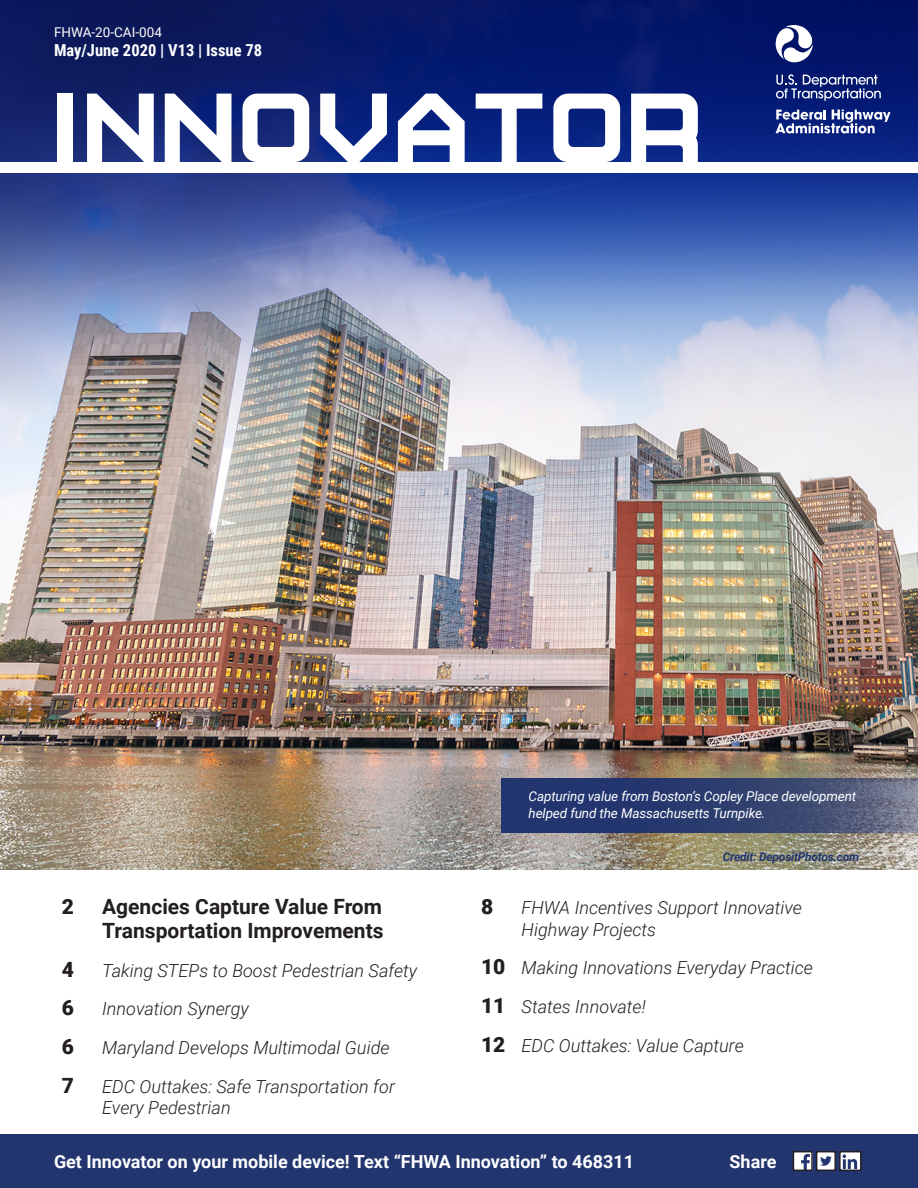
<style>
.page{position:relative;width:918px;height:1188px;background:#fff}
.page>*{position:absolute;margin:0;border:0;box-sizing:border-box;transform-origin:0 0}
.t1{font:141.9px "Cals Caps";letter-spacing:-.005em;color:#fff}
.t2{font:700 21px/24px "Roboto";color:#231f20}
.t3{font:900 21px "Roboto";color:#231f20}
.t4{font:italic 300 18px/21.6px "Roboto";color:#231f20}
.t5{font:700 18px "Roboto";color:#fff}
.t6{font:700 16.5px "Roboto Condensed";color:#fff}
.t7{font:italic 13.5px/16.2px "Roboto";letter-spacing:-.01em;color:#fff}
.t8{font:13.5px "Roboto";color:#fff}
.t9{font:italic 700 12px "Roboto";letter-spacing:-.02em;color:#22356f}
.s1{font-weight:900;font-style:normal;font-size:21px}
</style>
<div class="page">
<div style="left:0;top:1134px;width:918px;height:54px;background:#22356f"></div>
<img style="left:0;top:0;width:918px;height:870px">
<div style="left:0;top:162px;width:918px;height:10px;background:#fff"></div>
<svg style="left:775px;top:25px;width:38px;height:38px"></svg>
<svg style="left:776px;top:74px;width:105px;height:27px;background:#405092"></svg>
<svg style="left:776px;top:110px;width:115px;height:24px"></svg>
<img style="left:796px;top:1154px;width:14px;height:14px">
<div style="left:793px;top:1151px;width:20px;height:20px;border:2px solid #231f20"></div>
<div style="left:816px;top:1151px;width:20px;height:20px;border:2px solid #231f20"></div>
<svg style="left:817px;top:1152px;width:42px;height:18px"></svg>
<div style="left:839px;top:1151px;width:23px;height:20px;border:2px solid #231f20"></div>
<svg style="left:501px;top:778px;width:417px;height:54px;background:#374573"></svg>
<p class="t8" style="left:54px;top:22px;width:109px">FHWA-20-CAI-004</p>
<p class="t6" style="left:54px;top:39px;width:210px">May/June 2020 | V13 | Issue 78</p>
<p class="t1" style="left:49px;top:53px;width:657px">Innovator</p>
<p class="t7" style="left:529px;top:788px;width:329px">Capturing value from Boston’s Copley Place development helped fund the Massachusetts Turnpike.</p>
<p class="t3" style="left:62px;top:892px;width:14px">2</p>
<p class="t2" style="left:102px;top:894px;width:283px">Agencies Capture Value From<br>Transportation Improvements</p>
<p class="t3" style="left:62px;top:955px;width:14px">4</p>
<p class="t4" style="left:102px;top:959px;width:317px">Taking STEPs to Boost Pedestrian Safety</p>
<p class="t3" style="left:62px;top:993px;width:14px">6</p>
<p class="t4" style="left:102px;top:998px;width:148px">Innovation Synergy</p>
<p class="t3" style="left:62px;top:1032px;width:14px">6</p>
<p class="t4" style="left:102px;top:1036px;width:289px">Maryland Develops Multimodal Guide</p>
<p class="t3" style="left:62px;top:1071px;width:14px">7</p>
<p class="t4" style="left:102px;top:1075px;width:294px">EDC Outtakes: Safe Transportation for<br>Every Pedestrian</p>
<p class="t9" style="left:723px;top:848px;width:138px">Credit: DepositPhotos.com</p>
<p class="t3" style="left:481px;top:892px;width:14px">8</p>
<p class="t4" style="left:522px;top:896px;width:282px">FHWA Incentives Support Innovative<br>Highway Projects</p>
<p class="t4" style="left:481px;top:948px;width:333px;line-height:38.7px"><span class="s1">10</span> Making Innovations Everyday Practice<br><span class="s1">11</span> States Innovate!<br><span class="s1">12</span> EDC Outtakes: Value Capture</p>
<p class="t5" style="left:54px;top:1149px;width:582px">Get Innovator on your mobile device! Text “FHWA Innovation” to 468311</p>
<p class="t5" style="left:730px;top:1149px;width:48px">Share</p>
</div>
